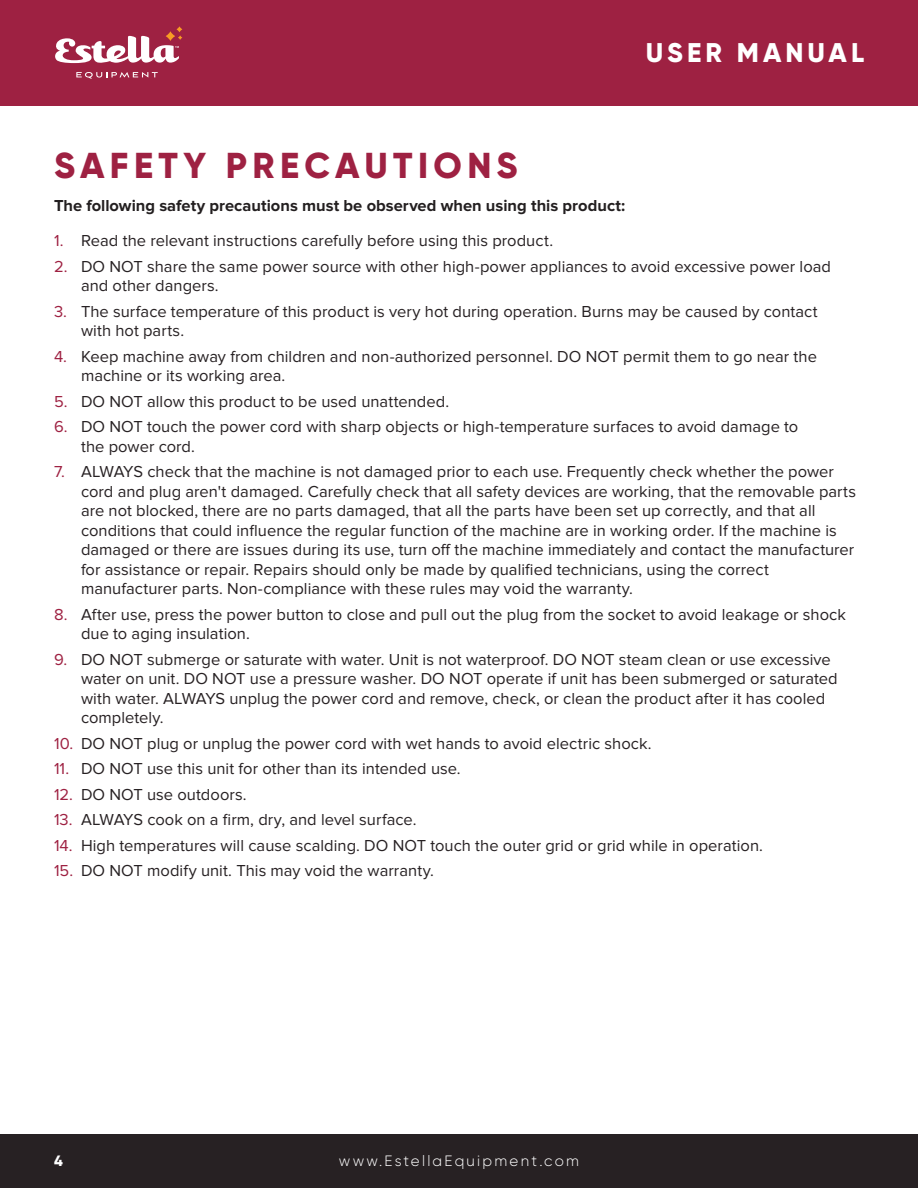
<style>
.page{position:relative;width:918px;height:1188px;background:#fff}
.page>*{position:absolute;margin:0;border:0;box-sizing:border-box;transform-origin:0 0}
.t1{font:800 36px "Gilroy";letter-spacing:.15em;color:#9e2142}
.t2{font:800 27px "Gilroy";letter-spacing:.15em;color:#fff}
.t3{font:16.5px/19.5px "Proxima Nova";letter-spacing:.005em;color:#272123}
.t4{font:700 16.5px "Proxima Nova";color:#231f20}
.t5{font:300 15px "Gilroy";letter-spacing:.15em;color:#fff}
.t6{font:800 15px "Gilroy";color:#fff}
.s1{color:#9e2142}
</style>
<div class="page">
<div style="left:0;top:1134px;width:918px;height:54px;background:#272123"></div>
<div style="left:0;top:0;width:918px;height:105px;background:#9e2142"></div>
<svg style="left:76px;top:72px;width:82px;height:7px"></svg>
<svg style="left:55px;top:27px;width:127px;height:36px"></svg>
<h2 class="t2" style="left:646px;top:36px;width:220px">USER MANUAL</h2>
<p class="t1" style="left:54px;top:143px;width:465px">SAFETY PRECAUTIONS</p>
<p class="t4" style="left:54px;top:196px;width:573px">The following safety precautions must be observed when using this product:</p>
<p class="t3" style="left:54px;top:232px;width:501px"><span class="s1">1.</span> Read the relevant instructions carefully before using this product.</p>
<p class="t3" style="left:81px;top:257px;width:752px;text-indent:-27px"><span class="s1">2.</span> DO NOT share the same power source with other high-power appliances to avoid excessive power load and other dangers.</p>
<p class="t3" style="left:81px;top:302px;width:738px;text-indent:-27px"><span class="s1">3.</span> The surface temperature of this product is very hot during operation. Burns may be caused by contact with hot parts.</p>
<p class="t3" style="left:81px;top:347px;width:738px;text-indent:-27px"><span class="s1">4.</span> Keep machine away from children and non-authorized personnel. DO NOT permit them to go near the machine or its working area.</p>
<p class="t3" style="left:54px;top:392px;width:397px"><span class="s1">5.</span> DO NOT allow this product to be used unattended.</p>
<p class="t3" style="left:81px;top:418px;width:719px;text-indent:-27px"><span class="s1">6.</span> DO NOT touch the power cord with sharp objects or high-temperature surfaces to avoid damage to the power cord.</p>
<p class="t3" style="left:81px;top:463px;width:777px;text-indent:-27px"><span class="s1">7.</span> ALWAYS check that the machine is not damaged prior to each use. Frequently check whether the power cord and plug aren't damaged. Carefully check that all safety devices are working, that the removable parts are not blocked, there are no parts damaged, that all the parts have been set up correctly, and that all conditions that could influence the regular function of the machine are in working order. If the machine is damaged or there are issues during its use, turn off the machine immediately and contact the manufacturer for assistance or repair. Repairs should only be made by qualified technicians, using the correct manufacturer parts. Non-compliance with these rules may void the warranty.</p>
<p class="t3" style="left:81px;top:605px;width:766px;text-indent:-27px"><span class="s1">8.</span> After use, press the power button to close and pull out the plug from the socket to avoid leakage or shock due to aging insulation.</p>
<p class="t3" style="left:81px;top:650px;width:758px;text-indent:-27px"><span class="s1">9.</span> DO NOT submerge or saturate with water. Unit is not waterproof. DO NOT steam clean or use excessive water on unit. DO NOT use a pressure washer. DO NOT operate if unit has been submerged or saturated with water. ALWAYS unplug the power cord and remove, check, or clean the product after it has cooled completely.</p>
<p class="t3" style="left:54px;top:734px;width:599px"><span class="s1">10.</span> DO NOT plug or unplug the power cord with wet hands to avoid electric shock.</p>
<p class="t3" style="left:54px;top:760px;width:408px"><span class="s1">11.</span> DO NOT use this unit for other than its intended use.</p>
<p class="t3" style="left:54px;top:785px;width:194px"><span class="s1">12.</span> DO NOT use outdoors.</p>
<p class="t3" style="left:54px;top:811px;width:364px"><span class="s1">13.</span> ALWAYS cook on a firm, dry, and level surface.</p>
<p class="t3" style="left:54px;top:836px;width:711px"><span class="s1">14.</span> High temperatures will cause scalding. DO NOT touch the outer grid or grid while in operation.</p>
<p class="t3" style="left:54px;top:862px;width:381px"><span class="s1">15.</span> DO NOT modify unit. This may void the warranty.</p>
<p class="t6" style="left:54px;top:1152px;width:10px">4</p>
<p class="t5" style="left:339px;top:1152px;width:242px">www.EstellaEquipment.com</p>
</div>
